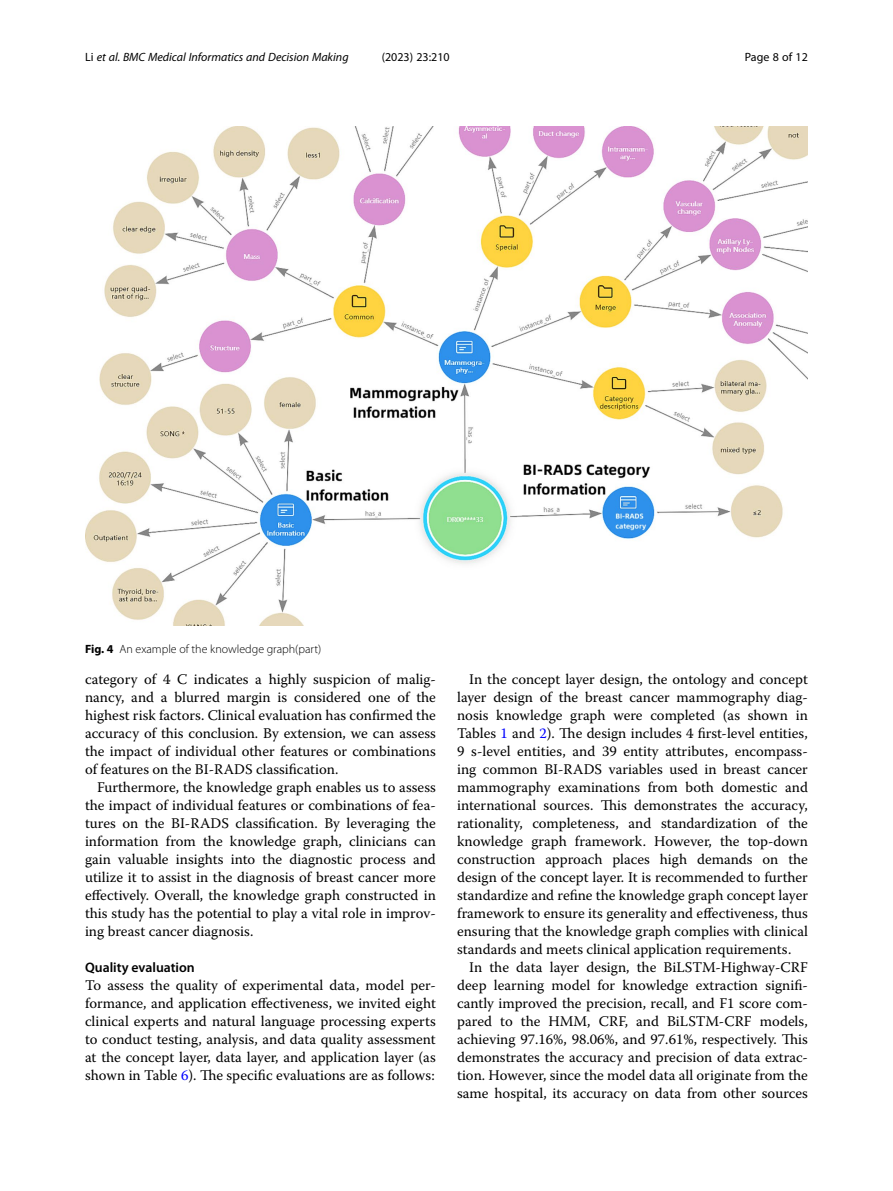
<style>
.page{position:relative;width:893px;height:1191px;background:#fff}
.page>*{position:absolute;margin:0;border:0;box-sizing:border-box;transform-origin:0 0}
.Body_Text_Indent{font:14.7px/18px "Warnock Pro";color:#000;text-align:justify}
.Body_Text{font:14.7px/18px "Warnock Pro";color:#000;text-align:justify}
.Head_2{font:600 13.8px "Myriad Pro";color:#000}
.t1{font:italic 12px "Myriad Pro";color:#000}
.Figure_Caption{font:300 12px "Myriad Pro";color:#000}
.t2{font:12px "Myriad Pro";color:#000}
.s1{font-style:normal}
.s2{font-weight:700}
.s3{color:#00f}
</style>
<div class="page">
<img style="left:85px;top:126px;width:723px;height:499px">
<p class="t1" style="left:85px;top:50px;width:265px"><span class="s1">Li</span> et al. BMC Medical Informatics and Decision Making</p>
<p class="t2" style="left:382px;top:50px;width:70px">(2023) 23:210</p>
<p class="t2" style="left:745px;top:50px;width:65px">Page 8 of 12</p>
<p class="Figure_Caption" style="left:85px;top:642px;width:238px"><span class="s2">Fig. 4</span> An example of the knowledge graph(part)</p>
<p class="Body_Text" style="left:85px;top:670px;width:352px">category of 4 C indicates a highly suspicion of malig&shy;nancy, and a blurred margin is considered one of the highest risk factors. Clinical evaluation has confirmed the accuracy of this conclusion. By extension, we can assess the impact of individual other features or combinations of features on the BI-RADS classification.</p>
<p class="Body_Text_Indent" style="left:85px;top:778px;width:352px;text-indent:12px">Furthermore, the knowledge graph enables us to assess the impact of individual features or combinations of fea&shy;tures on the BI-RADS classification. By leveraging the information from the knowledge graph, clinicians can gain valuable insights into the diagnostic process and utilize it to assist in the diagnosis of breast cancer more effectively. Overall, the knowledge graph constructed in this study has the potential to play a vital role in improv&shy;ing breast cancer diagnosis.</p>
<p class="Head_2" style="left:85px;top:959px;width:111px">Quality evaluation</p>
<p class="Body_Text" style="left:85px;top:976px;width:352px">To assess the quality of experimental data, model per&shy;formance, and application effectiveness, we invited eight clinical experts and natural language processing experts to conduct testing, analysis, and data quality assessment at the concept layer, data layer, and application layer (as shown in Table <span class="s3">6</span>). The specific evaluations are as follows:</p>
<p class="Body_Text_Indent" style="left:457px;top:670px;width:352px;text-indent:12px">In the concept layer design, the ontology and concept layer design of the breast cancer mammography diag&shy;nosis knowledge graph were completed (as shown in Tables <span class="s3">1</span> and <span class="s3">2</span>). The design includes 4 first-level entities, 9 s-level entities, and 39 entity attributes, encompass&shy;ing common BI-RADS variables used in breast cancer mammography examinations from both domestic and international sources. This demonstrates the accuracy, rationality, completeness, and standardization of the knowledge graph framework. However, the top-down construction approach places high demands on the design of the concept layer. It is recommended to further standardize and refine the knowledge graph concept layer framework to ensure its generality and effectiveness, thus ensuring that the knowledge graph complies with clinical standards and meets clinical application requirements.</p>
<p class="Body_Text_Indent" style="left:457px;top:958px;width:352px;text-indent:12px">In the data layer design, the BiLSTM-Highway-CRF deep learning model for knowledge extraction signifi&shy;cantly improved the precision, recall, and F1 score com&shy;pared to the HMM, CRF, and BiLSTM-CRF models, achieving 97.16%, 98.06%, and 97.61%, respectively. This demonstrates the accuracy and precision of data extrac&shy;tion. However, since the model data all originate from the same hospital, its accuracy on data from other sources</p>
</div>
